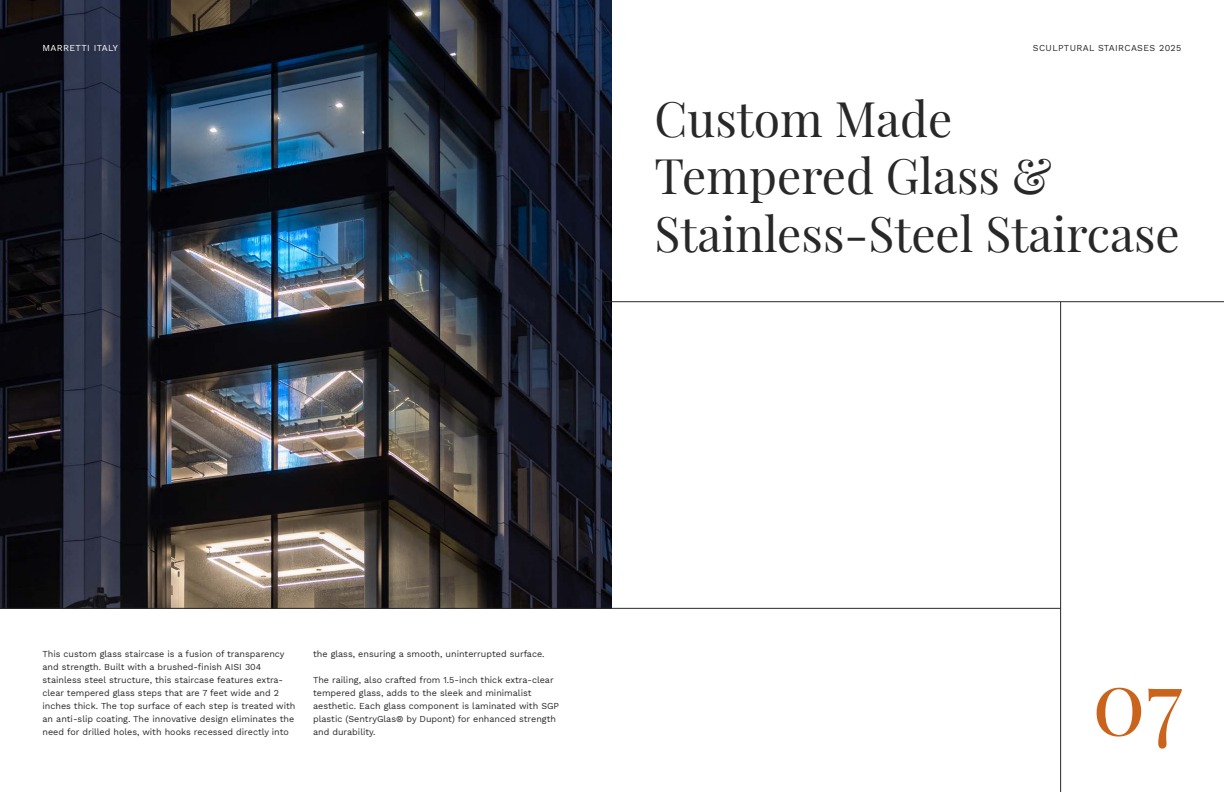
<style>
.page{position:relative;width:1224px;height:792px;background:#fff}
.page>*{position:absolute;margin:0;border:0;box-sizing:border-box;transform-origin:0 0}
.t1{font:90px "Playfair Display";color:#ca641d}
.t2{font:48px/57.6px "Playfair Display";color:#282829}
.t3{font:9px/13px "Work Sans";color:#282829}
.t4{font:9px "Work Sans";letter-spacing:.04em;color:#282829}
.t5{font:9px "Work Sans";letter-spacing:.04em;color:#fff}
</style>
<div class="page">
<img style="left:0;top:0;width:612px;height:608px">
<hr style="left:0;top:608px;width:1061px;height:1px;background:#282829">
<hr style="left:603px;top:301px;width:621px;height:1px;background:#282829">
<hr style="left:1060px;top:302px;width:1px;height:490px;background:#282829">
<p class="t5" style="left:43px;top:41px;width:77px">MARRETTI ITALY</p>
<p class="t4" style="left:1033px;top:41px;width:150px">SCULPTURAL STAIRCASES 2025</p>
<h2 class="t2" style="left:655px;top:86px;width:527px">Custom Made<br>Tempered Glass &amp;<br>Stainless-Steel Staircase</h2>
<p class="t3" style="left:43px;top:647px;width:255px">This custom glass staircase is a fusion of transparency and strength. Built with a brushed-finish AISI 304 stainless steel structure, this staircase features extra&shy;clear tempered glass steps that are 7 feet wide and 2 inches thick. The top surface of each step is treated with an anti-slip coating. The innovative design eliminates the need for drilled holes, with hooks recessed directly into</p>
<p class="t3" style="left:313px;top:647px;width:233px">the glass, ensuring a smooth, uninterrupted surface.</p>
<p class="t3" style="left:313px;top:673px;width:248px">The railing, also crafted from 1.5-inch thick extra-clear tempered glass, adds to the sleek and minimalist aesthetic. Each glass component is laminated with SGP plastic (SentryGlas® by Dupont) for enhanced strength and durability.</p>
<h1 class="t1" style="left:1092px;top:631px;width:92px">07</h1>
</div>
